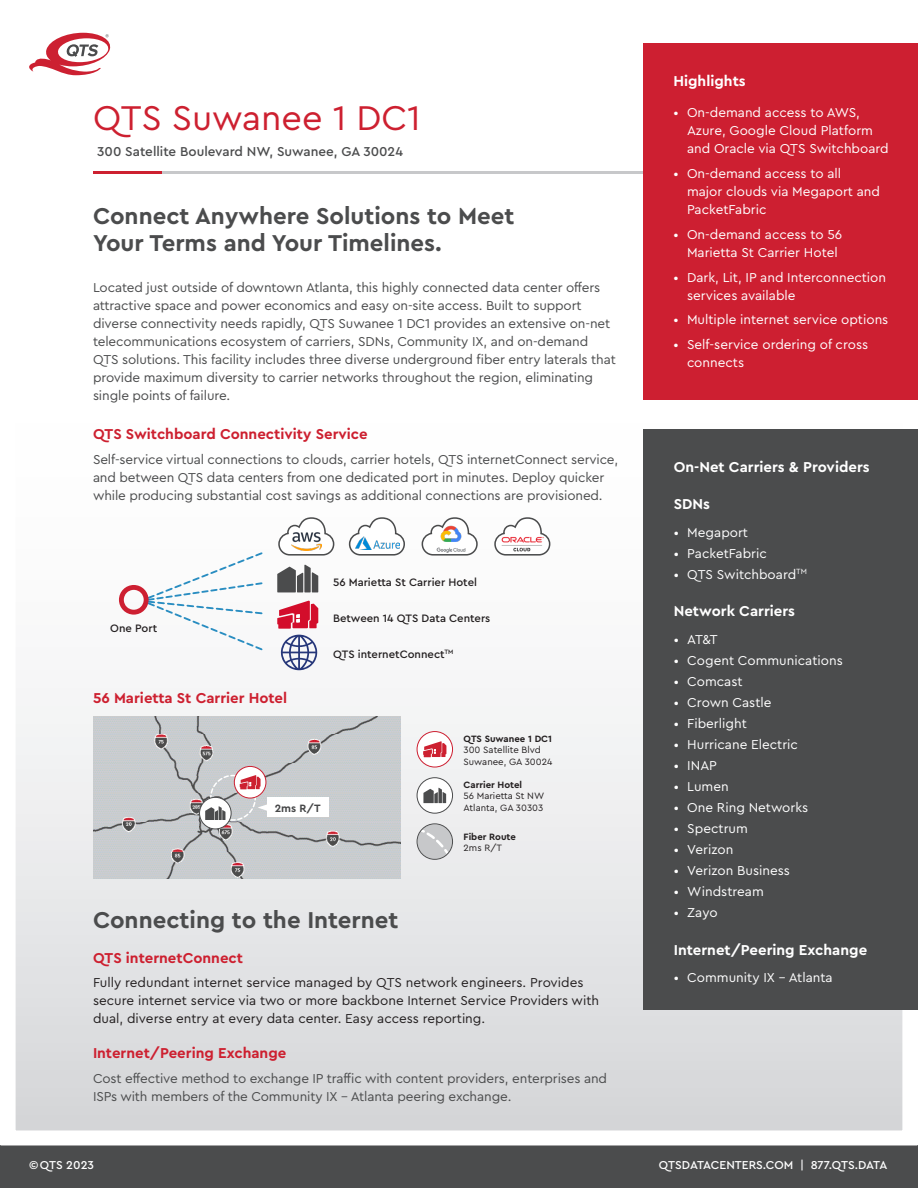
<style>
.page{position:relative;width:918px;height:1188px;background:#fff}
.page>*{position:absolute;margin:0;border:0;box-sizing:border-box;transform-origin:0 0}
.Facility_Header{font:36px "Cera Pro";color:#cd2030}
.t1{font:700 24px/27px "Cera Pro";color:#4b4c4d}
.t2{font:700 15px "Cera Pro";color:#fff}
.Category{font:700 15px "Cera Pro";color:#cd2030}
.Body{font:700 15px "Cera Pro";color:#cd2030}
.Body-2{font:13.5px/18px "Cera Pro";letter-spacing:-.01em;color:#4b4c4d}
.t3{font:13.5px/18px "Cera Pro";color:#fff}
.Body-3{font:13.5px "Cera Pro";color:#231f20}
.Facility_Address{font:500 13.5px "Cera Pro";color:#4b4c4d}
.t4{font:500 12px "Cera Pro";color:#fff}
.t5{font:500 11.25px "Cera Pro";color:#231f20}
.t6{font:700 11.1px "Cera Pro";color:#464748}
.t7{font:9.6px/11.6px "Cera Pro";color:#231f20}
.t8{font:700 9.6px "Cera Pro";color:#231f20}
</style>
<div class="page">
<div style="left:0;top:1145px;width:918px;height:43px;background:#4b4c4d"></div>
<div style="left:8px;top:8px;width:902px;height:1130px;background:linear-gradient(to bottom,#fff,#e0e1e3)"></div>
<svg style="left:29px;top:33px;width:84px;height:42px"></svg>
<hr style="left:93px;top:171px;width:823px;height:3px;background:#c7c8ca">
<hr style="left:93px;top:171px;width:69px;height:3px;background:#cd2030">
<div style="left:644px;top:43px;width:274px;height:357px;background:#cd1f31"></div>
<div style="left:644px;top:430px;width:274px;height:580px;background:#4b4c4d"></div>
<div style="left:417px;top:778px;width:36px;height:35px;background:#fff;border-radius:50%"></div>
<div style="left:417px;top:777px;width:36px;height:37px;border:1px solid #4b4c4d;border-radius:50%"></div>
<svg style="left:423px;top:788px;width:23px;height:15px"></svg>
<svg style="left:417px;top:824px;width:35px;height:35px"></svg>
<div style="left:417px;top:823px;width:36px;height:37px;border:1px solid #4b4c4d;border-radius:50%"></div>
<div style="left:417px;top:732px;width:36px;height:35px;background:#fff;border-radius:50%"></div>
<div style="left:417px;top:731px;width:36px;height:36px;border:1px solid #cd1f31;border-radius:50%"></div>
<svg style="left:423px;top:741px;width:23px;height:16px"></svg>
<img style="left:93px;top:716px;width:308px;height:162px">
<div style="left:200px;top:797px;width:31px;height:32px;background:#fff;border-radius:50%"></div>
<div style="left:199px;top:797px;width:33px;height:32px;border:1px solid #4b4c4d;border-radius:50%"></div>
<svg style="left:234px;top:766px;width:32px;height:32px"></svg>
<div style="left:234px;top:766px;width:32px;height:32px;border:1px solid #cd1f31;border-radius:50%"></div>
<div style="left:268px;top:798px;width:61px;height:19px;background:#fff"></div>
<svg style="left:205px;top:774px;width:64px;height:47px"></svg>
<svg style="left:277px;top:565px;width:41px;height:27px"></svg>
<svg style="left:277px;top:601px;width:41px;height:28px"></svg>
<svg style="left:119px;top:551px;width:145px;height:101px"></svg>
<svg style="left:281px;top:635px;width:36px;height:35px"></svg>
<svg style="left:277px;top:517px;width:58px;height:39px"></svg>
<img style="left:291px;top:532px;width:30px;height:18px">
<svg style="left:348px;top:517px;width:58px;height:39px"></svg>
<img style="left:355px;top:536px;width:44px;height:13px">
<svg style="left:421px;top:517px;width:57px;height:39px"></svg>
<img style="left:433px;top:519px;width:37px;height:37px">
<svg style="left:494px;top:517px;width:57px;height:39px"></svg>
<img style="left:501px;top:536px;width:42px;height:16px">
<p class="Facility_Header" style="left:93px;top:94px;width:329px">QTS Suwanee 1 DC1</p>
<p class="Facility_Address" style="left:97px;top:143px;width:307px">300 Satellite Boulevard NW, Suwanee, GA 30024</p>
<p class="t1" style="left:93px;top:201px;width:423px">Connect Anywhere Solutions to Meet<br>Your Terms and Your Timelines.</p>
<p class="Body-2" style="left:93px;top:278px;width:524px">Located just outside of downtown Atlanta, this highly connected data center offers attractive space and power economics and easy on-site access. Built to support diverse connectivity needs rapidly, QTS Suwanee 1 DC1 provides an extensive on-net telecommunications ecosystem of carriers, SDNs, Community IX, and on-demand QTS solutions. This facility includes three diverse underground fiber entry laterals that provide maximum diversity to carrier networks throughout the region, eliminating single points of failure.</p>
<p class="Category" style="left:93px;top:424px;width:276px">QTS Switchboard Connectivity Service</p>
<p class="Body-2" style="left:93px;top:450px;width:527px">Self-service virtual connections to clouds, carrier hotels, QTS internetConnect service,</p>
<p class="Body-2" style="left:93px;top:468px;width:513px">and between QTS data centers from one dedicated port in minutes. Deploy quicker</p>
<p class="Body-2" style="left:93px;top:486px;width:511px">while producing substantial cost savings as additional connections are provisioned.</p>
<p class="t5" style="left:110px;top:621px;width:48px">One Port</p>
<p class="Body" style="left:93px;top:688px;width:196px">56 Marietta St Carrier Hotel</p>
<p class="t5" style="left:333px;top:575px;width:145px">56 Marietta St Carrier Hotel</p>
<p class="t5" style="left:333px;top:611px;width:159px">Between 14 QTS Data Centers</p>
<p class="t5" style="left:333px;top:647px;width:122px">QTS internetConnect<sup>TM</sup></p>
<p class="t6" style="left:275px;top:800px;width:47px">2ms R/T</p>
<p class="t8" style="left:464px;top:732px;width:90px">QTS Suwanee 1 DC1</p>
<p class="t7" style="left:464px;top:744px;width:79px">300 Satellite Blvd</p>
<p class="t7" style="left:464px;top:755px;width:90px">Suwanee, GA 30024</p>
<p class="t8" style="left:464px;top:778px;width:60px">Carrier Hotel</p>
<p class="t7" style="left:464px;top:790px;width:82px">56 Marietta St NW<br>Atlanta, GA 30303</p>
<p class="t8" style="left:464px;top:830px;width:54px">Fiber Route</p>
<p class="t7" style="left:464px;top:842px;width:40px">2ms R/T</p>
<p class="t1" style="left:93px;top:906px;width:307px">Connecting to the Internet</p>
<p class="Category" style="left:93px;top:948px;width:152px">QTS internetConnect</p>
<p class="Body-3" style="left:93px;top:974px;width:492px">Fully redundant internet service managed by QTS network engineers. Provides</p>
<p class="Body-3" style="left:93px;top:992px;width:508px">secure internet service via two or more backbone Internet Service Providers with</p>
<p class="Body-3" style="left:93px;top:1010px;width:394px">dual, diverse entry at every data center. Easy access reporting.</p>
<p class="Category" style="left:93px;top:1043px;width:195px">Internet/Peering Exchange</p>
<p class="Body-2" style="left:93px;top:1069px;width:516px">Cost effective method to exchange IP traffic with content providers, enterprises and<br>ISPs with members of the Community IX - Atlanta peering exchange.</p>
<p class="t2" style="left:674px;top:71px;width:74px">Highlights</p>
<p class="t3" style="left:687px;top:103px;width:203px;text-indent:-14px">• On-demand access to AWS,<br>Azure, Google Cloud Platform and Oracle via QTS Switchboard</p>
<p class="t3" style="left:687px;top:164px;width:195px;text-indent:-14px">• On-demand access to all<br>major clouds via Megaport and<br>PacketFabric</p>
<p class="t3" style="left:687px;top:225px;width:157px;text-indent:-14px">• On-demand access to 56<br>Marietta St Carrier Hotel</p>
<p class="t3" style="left:687px;top:268px;width:201px;text-indent:-14px">• Dark, Lit, IP and Interconnection services available</p>
<p class="t3" style="left:674px;top:310px;width:216px">• Multiple internet service options</p>
<p class="t3" style="left:687px;top:335px;width:183px;text-indent:-14px">• Self-service ordering of cross connects</p>
<p class="t2" style="left:674px;top:457px;width:197px">On-Net Carriers &amp; Providers</p>
<p class="t2" style="left:674px;top:494px;width:38px">SDNs</p>
<p class="t3" style="left:674px;top:523px;width:76px">• Megaport</p>
<p class="t3" style="left:674px;top:544px;width:95px">• PacketFabric</p>
<p class="t3" style="left:674px;top:565px;width:135px">• QTS Switchboard<sup>TM</sup></p>
<p class="t2" style="left:674px;top:601px;width:123px">Network Carriers</p>
<p class="t3" style="left:674px;top:630px;width:45px">• AT&amp;T</p>
<p class="t3" style="left:674px;top:651px;width:171px">• Cogent Communications</p>
<p class="t3" style="left:674px;top:672px;width:70px">• Comcast</p>
<p class="t3" style="left:674px;top:693px;width:99px">• Crown Castle</p>
<p class="t3" style="left:674px;top:714px;width:75px">• Fiberlight</p>
<p class="t3" style="left:674px;top:735px;width:126px">• Hurricane Electric</p>
<p class="t3" style="left:674px;top:756px;width:45px">• INAP</p>
<p class="t3" style="left:674px;top:777px;width:56px">• Lumen</p>
<p class="t3" style="left:674px;top:798px;width:136px">• One Ring Networks</p>
<p class="t3" style="left:674px;top:819px;width:76px">• Spectrum</p>
<p class="t3" style="left:674px;top:840px;width:61px">• Verizon</p>
<p class="t3" style="left:674px;top:861px;width:118px">• Verizon Business</p>
<p class="t3" style="left:674px;top:882px;width:92px">• Windstream</p>
<p class="t3" style="left:674px;top:903px;width:45px">• Zayo</p>
<p class="t2" style="left:674px;top:940px;width:195px">Internet/Peering Exchange</p>
<p class="t3" style="left:674px;top:968px;width:160px">• Community IX - Atlanta</p>
<p class="t4" style="left:29px;top:1157px;width:66px">©QTS 2023</p>
<p class="t4" style="left:659px;top:1157px;width:230px">QTSDATACENTERS.COM | 877.QTS.DATA</p>
</div>
